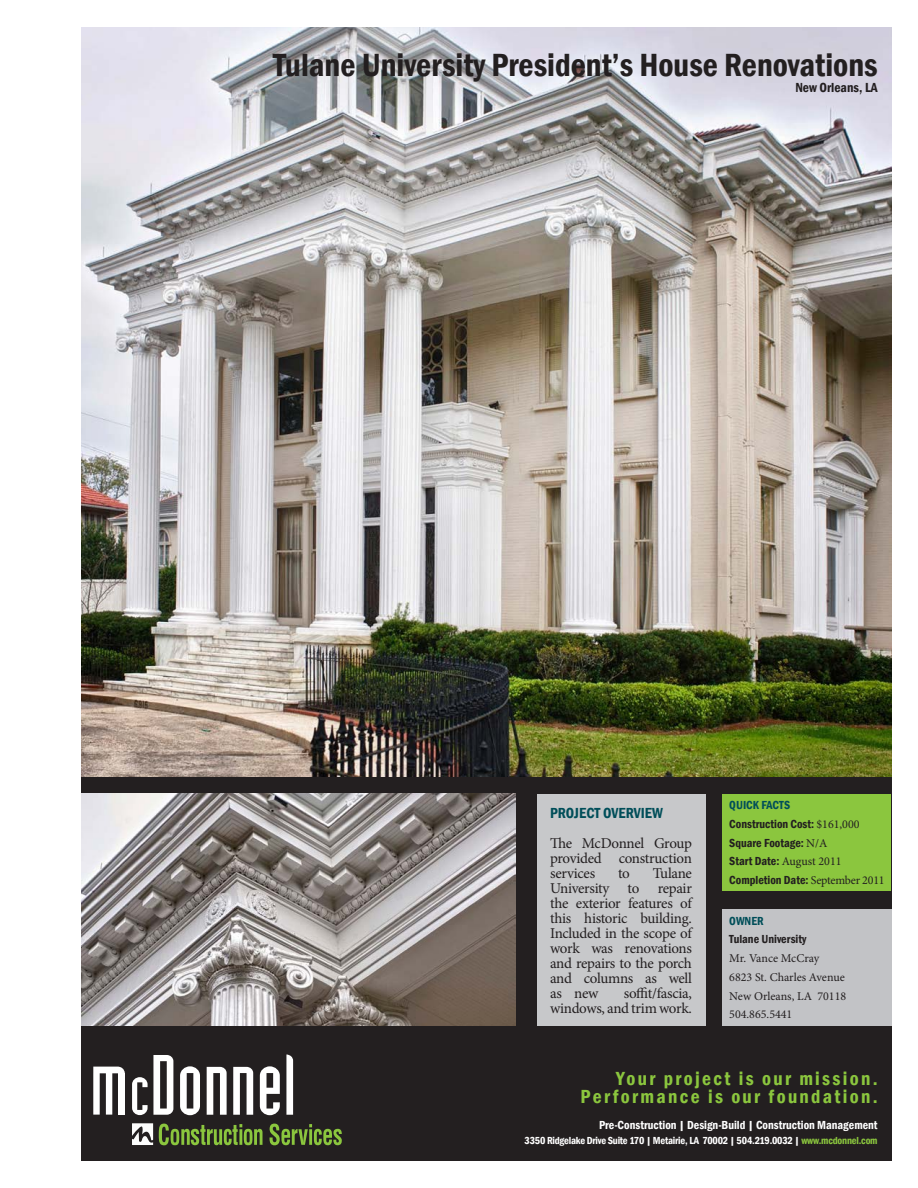
<style>
.page{position:relative;width:918px;height:1188px;background:#fff}
.page>*{position:absolute;margin:0;border:0;box-sizing:border-box;transform-origin:0 0}
.t1{font:600 condensed 33px "Franklin Gothic";color:#231f20}
.t2{font:600 condensed 19.5px/18px "Franklin Gothic";letter-spacing:.12em;color:#8bc63e;text-align:right}
.t3{font:15px/15px "Minion Pro";letter-spacing:-.025em;color:#231f20;text-align:justify}
.t4{font:600 condensed 15px "Franklin Gothic";color:#004e59}
.t5{font:600 condensed 13.5px "Franklin Gothic";color:#231f20}
.bullets{font:600 condensed 12px "Franklin Gothic";color:#231f20}
.bullets-2{font:12px "Minion Pro";color:#231f20}
.t6{font:600 condensed 12px "Franklin Gothic";color:#fff}
.bullets-3{font:600 condensed 12px "Franklin Gothic";color:#004e59}
.t7{font:600 condensed 10.5px "Franklin Gothic";letter-spacing:-.02em;color:#fff}
.s1{font-family:"Minion Pro";font-weight:400;font-stretch:normal}
.s2{color:#8bc63e}
</style>
<div class="page">
<div style="left:81px;top:27px;width:811px;height:1134px;background:#231f20"></div>
<svg style="left:132px;top:1055px;width:41px;height:60px"></svg>
<svg style="left:180px;top:1066px;width:20px;height:49px"></svg>
<svg style="left:207px;top:1067px;width:20px;height:48px"></svg>
<svg style="left:233px;top:1067px;width:20px;height:48px"></svg>
<svg style="left:260px;top:1066px;width:20px;height:49px"></svg>
<svg style="left:286px;top:1054px;width:7px;height:61px"></svg>
<svg style="left:93px;top:1067px;width:32px;height:48px"></svg>
<svg style="left:159px;top:1124px;width:104px;height:21px"></svg>
<svg style="left:270px;top:1124px;width:72px;height:21px"></svg>
<svg style="left:132px;top:1123px;width:21px;height:22px"></svg>
<img style="left:81px;top:794px;width:434px;height:232px">
<img style="left:81px;top:27px;width:810px;height:750px">
<div style="left:537px;top:794px;width:168px;height:232px;background:#c7c8ca"></div>
<div style="left:723px;top:910px;width:169px;height:116px;background:#c2c3c6"></div>
<div style="left:723px;top:794px;width:168px;height:97px;background:#8bc63e"></div>
<p class="t1" style="left:273px;top:43px;width:606px">Tulane University President’s House Renovations</p>
<p class="t5" style="left:795px;top:79px;width:84px">New Orleans, LA</p>
<p class="t4" style="left:550px;top:803px;width:114px">PROJECT OVERVIEW</p>
<p class="t3" style="left:550px;top:836px;width:143px">The McDonnel Group provided construction services</p>
<p class="t3" style="left:550px;top:866px;width:143px;text-indent:103px">Tulane University to repair the exterior features of this historic building.<br>Included in the scope of work was renovations and repairs to the porch and columns as well as new</p>
<p class="t3" style="left:618px;top:866px;width:13px">to</p>
<p class="t3" style="left:550px;top:986px;width:143px;text-align:right">soffit/fascia,<br>windows, and trim work.</p>
<p class="bullets-3" style="left:729px;top:797px;width:62px">QUICK FACTS</p>
<p class="bullets" style="left:729px;top:816px;width:132px">Construction Cost: <span class="s1">$161,000</span></p>
<p class="bullets" style="left:729px;top:835px;width:100px">Square Footage: <span class="s1">N/A</span></p>
<p class="bullets" style="left:729px;top:853px;width:114px">Start Date: <span class="s1">August 2011</span></p>
<p class="bullets" style="left:729px;top:872px;width:157px">Completion Date: <span class="s1">September 2011</span></p>
<p class="bullets-3" style="left:729px;top:913px;width:36px">OWNER</p>
<p class="bullets" style="left:729px;top:931px;width:79px">Tulane University</p>
<p class="bullets-2" style="left:729px;top:950px;width:92px">Mr. Vance McCray</p>
<p class="bullets-2" style="left:729px;top:969px;width:117px">6823 St. Charles Avenue</p>
<p class="bullets-2" style="left:729px;top:988px;width:118px">New Orleans, LA 70118</p>
<p class="bullets-2" style="left:729px;top:1007px;width:65px">504.865.5441</p>
<h2 class="t2" style="left:580px;top:1069px;width:299px">Your project is our mission.<br>Performance is our foundation.</h2>
<p class="t6" style="left:599px;top:1117px;width:280px">Pre-Construction | Design-Build | Construction Management</p>
<p class="t7" style="left:525px;top:1134px;width:354px">3350 Ridgelake Drive Suite 170 | Metairie, LA 70002 | 504.219.0032 | <span class="s2">www.mcdonnel.com</span></p>
</div>
